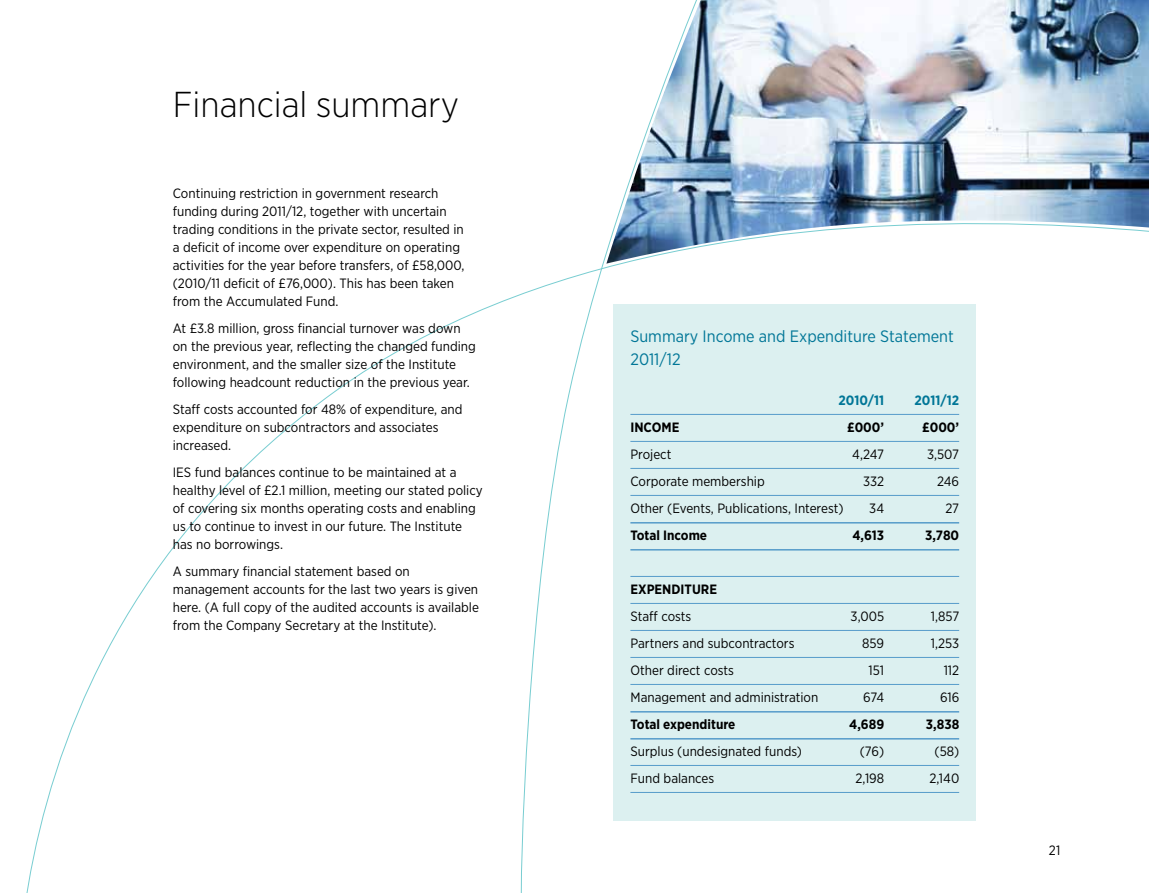
<style>
.page{position:relative;width:1149px;height:893px;background:#fff}
.page>*{position:absolute;margin:0;border:0;box-sizing:border-box;transform-origin:0 0}
.t1{font:300 36px "Gotham Narrow";color:#000}
.t2{font:16.5px/22.5px "Gotham Narrow";color:#007697}
.t3{font:13.5px/18px "Gotham Narrow";color:#000}
.t4{font:700 13.5px "Gotham Narrow";color:#000}
.t5{font:700 13.5px "Gotham Narrow";color:#007697}
</style>
<div class="page">
<svg style="left:519px;top:253px;width:102px;height:640px"></svg>
<img style="left:606px;top:0;width:542px;height:264px">
<div style="left:613px;top:304px;width:362px;height:517px;background:#dcf0f0"></div>
<hr style="left:630px;top:414px;width:328px;height:1px;background:#569bca">
<hr style="left:630px;top:441px;width:328px;height:1px;background:#569bca">
<hr style="left:630px;top:468px;width:328px;height:1px;background:#569bca">
<hr style="left:630px;top:495px;width:328px;height:1px;background:#569bca">
<hr style="left:630px;top:522px;width:328px;height:2px;background:#569bca">
<hr style="left:630px;top:549px;width:328px;height:2px;background:#569bca">
<hr style="left:630px;top:576px;width:328px;height:1px;background:#569bca">
<hr style="left:630px;top:603px;width:328px;height:1px;background:#569bca">
<hr style="left:630px;top:630px;width:328px;height:1px;background:#569bca">
<hr style="left:630px;top:657px;width:328px;height:1px;background:#569bca">
<hr style="left:630px;top:684px;width:328px;height:1px;background:#569bca">
<hr style="left:630px;top:711px;width:328px;height:2px;background:#569bca">
<hr style="left:630px;top:738px;width:328px;height:2px;background:#569bca">
<hr style="left:630px;top:765px;width:328px;height:1px;background:#569bca">
<hr style="left:630px;top:792px;width:328px;height:1px;background:#569bca">
<h1 class="t1" style="left:173px;top:82px;width:287px">Financial summary</h1>
<p class="t3" style="left:173px;top:184px;width:293px">Continuing restriction in government research funding during 2011/12, together with uncertain trading conditions in the private sector, resulted in a deficit of income over expenditure on operating activities for the year before transfers, of £58,000, (2010/11 deficit of £76,000). This has been taken from the Accumulated Fund.</p>
<p class="t3" style="left:173px;top:319px;width:304px">At £3.8 million, gross financial turnover was down on the previous year, reflecting the changed funding environment, and the smaller size of the Institute following headcount reduction in the previous year.</p>
<p class="t3" style="left:173px;top:400px;width:291px">Staff costs accounted for 48% of expenditure, and expenditure on subcontractors and associates increased.</p>
<p class="t3" style="left:173px;top:463px;width:311px">IES fund balances continue to be maintained at a healthy level of £2.1 million, meeting our stated policy of covering six months operating costs and enabling us to continue to invest in our future. The Institute has no borrowings.</p>
<p class="t3" style="left:173px;top:562px;width:307px">A summary financial statement based on management accounts for the last two years is given here. (A full copy of the audited accounts is available from the Company Secretary at the Institute).</p>
<p class="t2" style="left:630px;top:325px;width:325px">Summary Income and Expenditure Statement<br>2011/12</p>
<p class="t5" style="left:838px;top:392px;width:47px">2010/11</p>
<p class="t5" style="left:914px;top:392px;width:46px">2011/12</p>
<p class="t4" style="left:630px;top:419px;width:50px">INCOME</p>
<p class="t4" style="left:846px;top:419px;width:38px">£000’</p>
<p class="t4" style="left:921px;top:419px;width:38px">£000’</p>
<p class="t3" style="left:630px;top:445px;width:42px">Project</p>
<p class="t3" style="left:852px;top:445px;width:33px">4,247</p>
<p class="t3" style="left:926px;top:445px;width:34px">3,507</p>
<p class="t3" style="left:630px;top:472px;width:136px">Corporate membership</p>
<p class="t3" style="left:862px;top:472px;width:23px">332</p>
<p class="t3" style="left:936px;top:472px;width:24px">246</p>
<p class="t3" style="left:630px;top:499px;width:214px">Other (Events, Publications, Interest)</p>
<p class="t3" style="left:869px;top:499px;width:16px">34</p>
<p class="t3" style="left:945px;top:499px;width:15px">27</p>
<p class="t4" style="left:630px;top:527px;width:78px">Total Income</p>
<p class="t4" style="left:852px;top:527px;width:33px">4,613</p>
<p class="t4" style="left:924px;top:527px;width:36px">3,780</p>
<p class="t4" style="left:630px;top:581px;width:88px">EXPENDITURE</p>
<p class="t3" style="left:630px;top:607px;width:62px">Staff costs</p>
<p class="t3" style="left:850px;top:607px;width:35px">3,005</p>
<p class="t3" style="left:930px;top:607px;width:30px">1,857</p>
<p class="t3" style="left:630px;top:634px;width:165px">Partners and subcontractors</p>
<p class="t3" style="left:861px;top:634px;width:24px">859</p>
<p class="t3" style="left:930px;top:634px;width:30px">1,253</p>
<p class="t3" style="left:630px;top:661px;width:105px">Other direct costs</p>
<p class="t3" style="left:868px;top:661px;width:17px">151</p>
<p class="t3" style="left:943px;top:661px;width:17px">112</p>
<p class="t3" style="left:630px;top:688px;width:189px">Management and administration</p>
<p class="t3" style="left:863px;top:688px;width:22px">674</p>
<p class="t3" style="left:939px;top:688px;width:21px">616</p>
<p class="t4" style="left:630px;top:716px;width:106px">Total expenditure</p>
<p class="t4" style="left:848px;top:716px;width:37px">4,689</p>
<p class="t4" style="left:925px;top:716px;width:35px">3,838</p>
<p class="t3" style="left:630px;top:742px;width:173px">Surplus (undesignated funds)</p>
<p class="t3" style="left:859px;top:742px;width:26px">(76)</p>
<p class="t3" style="left:934px;top:742px;width:26px">(58)</p>
<p class="t3" style="left:630px;top:769px;width:85px">Fund balances</p>
<p class="t3" style="left:855px;top:769px;width:30px">2,198</p>
<p class="t3" style="left:929px;top:769px;width:31px">2,140</p>
<p class="t3" style="left:1048px;top:841px;width:13px">21</p>
</div>
